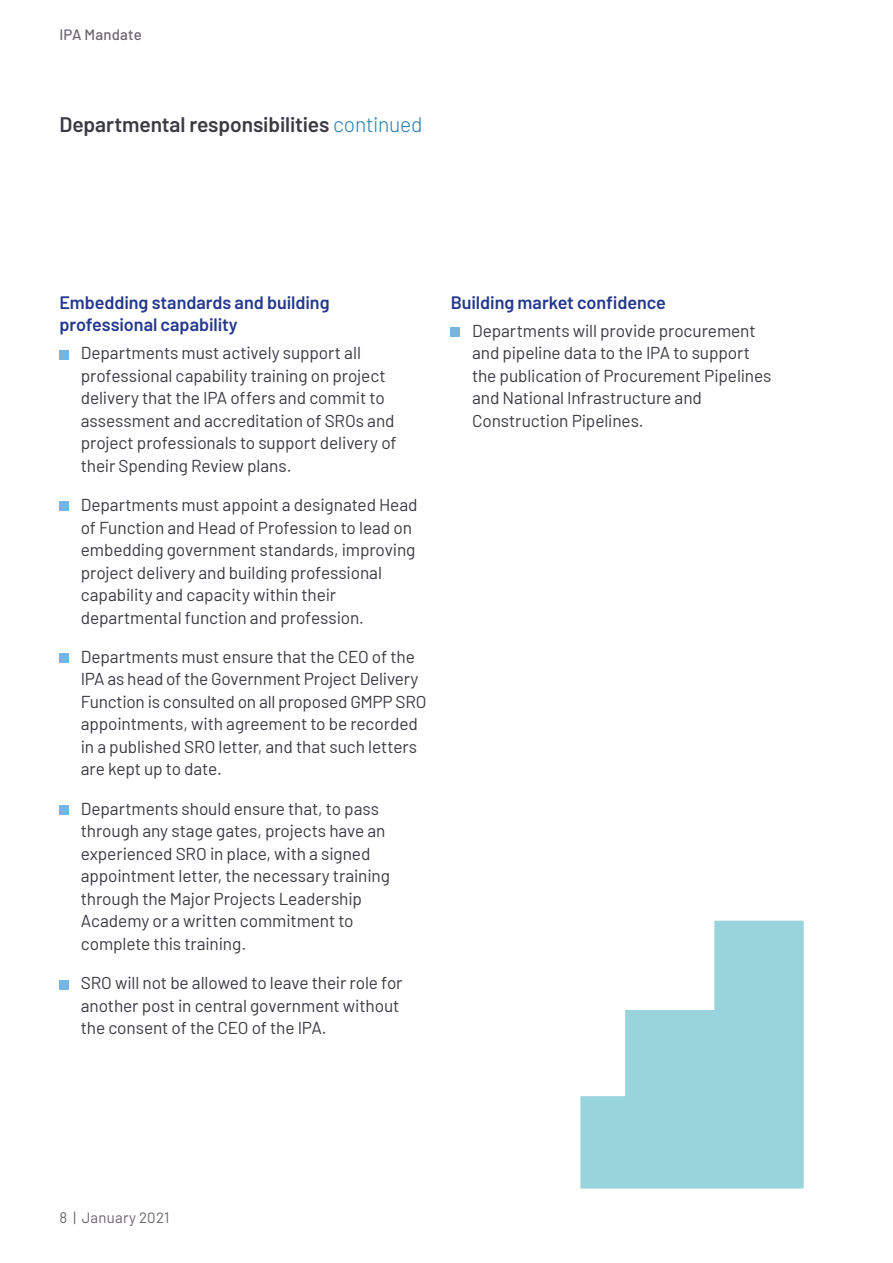
<style>
.page{position:relative;width:893px;height:1263px;background:#fff}
.page>*{position:absolute;margin:0;border:0;box-sizing:border-box;transform-origin:0 0}
.t1{font:600 21px "Barlow";letter-spacing:-.005em;color:#3a3a43}
.t2{font:600 18px/22.5px "Barlow";letter-spacing:-.005em;color:#24388d}
.t3{font:17.25px/22.5px "Barlow";letter-spacing:-.005em;color:#3a3a43}
.t4{font:15px "Barlow";letter-spacing:.015em;color:#6a656d}
.t5{font:500 15px "Barlow";letter-spacing:.01em;color:#6a656d}
.s1{font-weight:300;color:#287aaf}
</style>
<div class="page">
<svg style="left:580px;top:921px;width:224px;height:267px;fill:#99d3db"></svg>
<div style="left:60px;top:350px;width:9px;height:9px;background:#75b5e4"></div>
<div style="left:60px;top:502px;width:9px;height:9px;background:#75b5e4"></div>
<div style="left:60px;top:654px;width:9px;height:9px;background:#75b5e4"></div>
<div style="left:60px;top:805px;width:9px;height:10px;background:#75b5e4"></div>
<div style="left:60px;top:980px;width:9px;height:9px;background:#75b5e4"></div>
<div style="left:451px;top:327px;width:9px;height:10px;background:#75b5e4"></div>
<p class="t5" style="left:60px;top:24px;width:84px">IPA Mandate</p>
<p class="t1" style="left:60px;top:109px;width:364px">Departmental responsibilities <span class="s1">continued</span></p>
<p class="t2" style="left:60px;top:289px;width:272px">Embedding standards and building professional capability</p>
<p class="t3" style="left:81px;top:340px;width:317px">Departments must actively support all professional capability training on project delivery that the IPA offers and commit to assessment and accreditation of SROs and project professionals to support delivery of their Spending Review plans.</p>
<p class="t3" style="left:81px;top:492px;width:338px">Departments must appoint a designated Head of Function and Head of Profession to lead on embedding government standards, improving project delivery and building professional capability and capacity within their departmental function and profession.</p>
<p class="t3" style="left:81px;top:644px;width:347px">Departments must ensure that the CEO of the IPA as head of the Government Project Delivery Function is consulted on all proposed GMPP SRO appointments, with agreement to be recorded in a published SRO letter, and that such letters are kept up to date.</p>
<p class="t3" style="left:81px;top:796px;width:311px">Departments should ensure that, to pass through any stage gates, projects have an experienced SRO in place, with a signed appointment letter, the necessary training through the Major Projects Leadership Academy or a written commitment to complete this training.</p>
<p class="t3" style="left:81px;top:970px;width:323px">SRO will not be allowed to leave their role for another post in central government without the consent of the CEO of the IPA.</p>
<p class="t2" style="left:451px;top:289px;width:217px">Building market confidence</p>
<p class="t3" style="left:472px;top:318px;width:301px">Departments will provide procurement and pipeline data to the IPA to support the publication of Procurement Pipelines and National Infrastructure and Construction Pipelines.</p>
<p class="t4" style="left:60px;top:1206px;width:111px">8 | January 2021</p>
</div>
